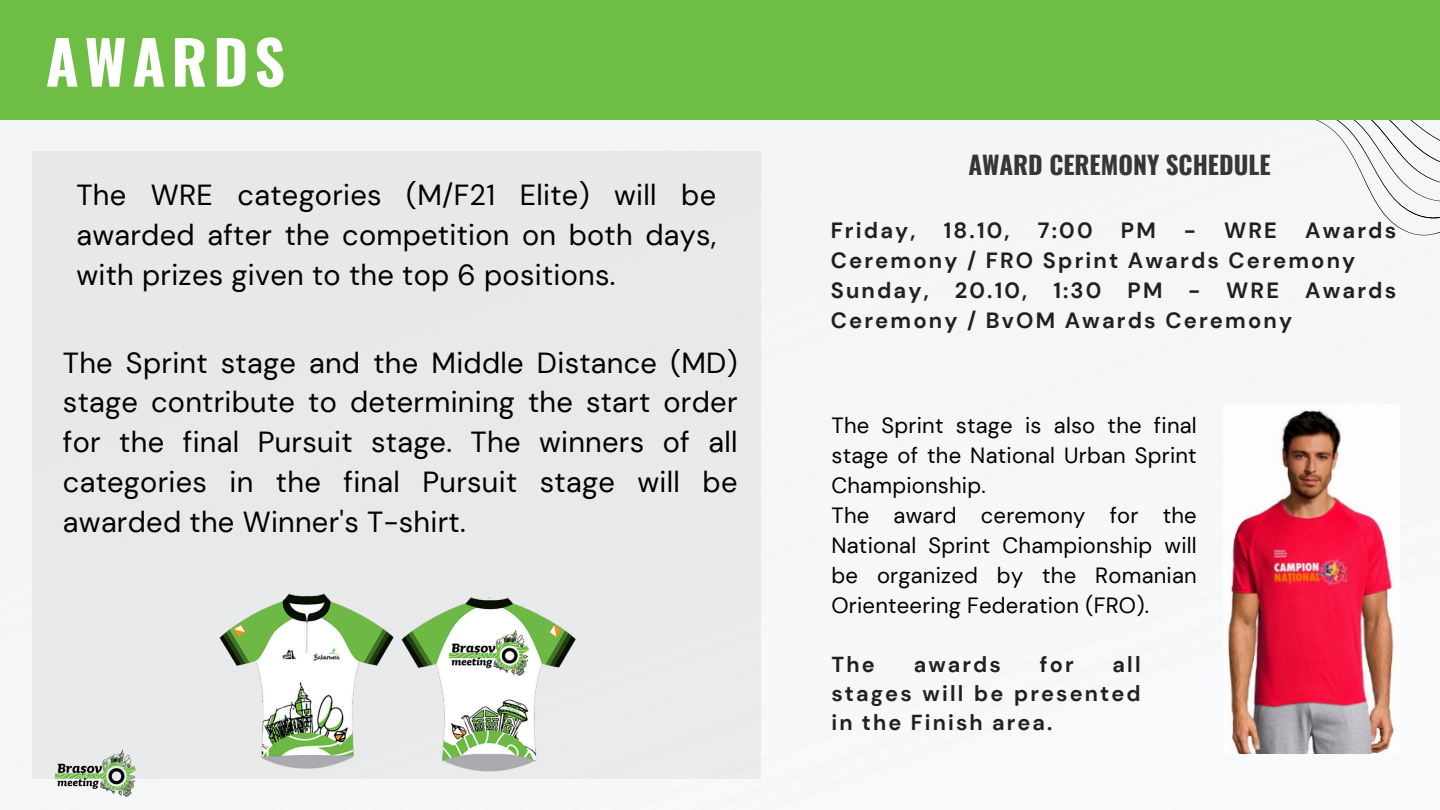
<style>
.page{position:relative;width:1440px;height:810px;background:#fff}
.page>*{position:absolute;margin:0;border:0;box-sizing:border-box;transform-origin:0 0}
.t1{font:700 60px "Oswald";letter-spacing:.1em;color:#fff}
.t2{font:29px/39.8px "DM Sans";letter-spacing:.01em;color:#000;text-align:justify}
.t3{font:700 25px "Oswald";color:#363636}
.t4{font:22px/30px "DM Sans";letter-spacing:.01em;color:#000;text-align:justify}
.t5{font:700 22px/30px "DM Sans";letter-spacing:.1em;color:#231f20}
.t6{font:700 21.7px/29.2px "DM Sans";letter-spacing:.1em;color:#231f20;text-align:justify}
</style>
<div class="page">
<div style="left:1140px;top:120px;width:300px;height:115px;background:#f5f6f7"></div>
<div style="left:0;top:0;width:1440px;height:120px;background:#6ebe45"></div>
<div style="left:32px;top:152px;width:729px;height:627px;background:#e8e9e9"></div>
<img style="left:1224px;top:406px;width:174px;height:348px">
<img style="left:216px;top:593px;width:361px;height:187px">
<img style="left:36px;top:749px;width:119px;height:57px">
<h1 class="t1" style="left:46px;top:15px;width:241px">AWARDS</h1>
<h2 class="t2" style="left:76px;top:176px;width:641px">The WRE categories (M/F21 Elite) will be awarded after the competition on both days, with prizes given to the top 6 positions.</h2>
<p class="t2" style="left:63px;top:343px;width:676px">The Sprint stage and the Middle Distance (MD) stage contribute to determining the start order for the final Pursuit stage. The winners of all categories in the final Pursuit stage will be awarded the Winner's T-shirt.</p>
<h2 class="t3" style="left:968px;top:145px;width:304px">AWARD CEREMONY SCHEDULE</h2>
<h3 class="t5" style="left:831px;top:216px;width:567px;text-indent:475px">Awards<br>Ceremony / FRO Sprint Awards Ceremony<br>Sunday, 20.10, 1:30 PM - WRE Awards<br>Ceremony / BvOM Awards Ceremony</h3>
<h3 class="t5" style="left:831px;top:216px;width:86px">Friday,</h3>
<h3 class="t5" style="left:944px;top:216px;width:67px">18.10,</h3>
<h3 class="t5" style="left:1038px;top:216px;width:56px">7:00</h3>
<h3 class="t5" style="left:1121px;top:216px;width:36px">PM</h3>
<h3 class="t5" style="left:1184px;top:216px;width:94px">- WRE</h3>
<p class="t4" style="left:831px;top:410px;width:367px">The Sprint stage is also the final stage of the National Urban Sprint Championship.</p>
<h4 class="t4" style="left:831px;top:500px;width:367px">The award ceremony for the National Sprint Championship will be organized by the Romanian Orienteering Federation (FRO).</h4>
<p class="t6" style="left:831px;top:650px;width:45px">The</p>
<p class="t6" style="left:914px;top:650px;width:89px">awards</p>
<p class="t6" style="left:1040px;top:650px;width:35px">for</p>
<p class="t6" style="left:831px;top:650px;width:311px;text-indent:281px">all stages will be presented in the Finish area.</p>
</div>
